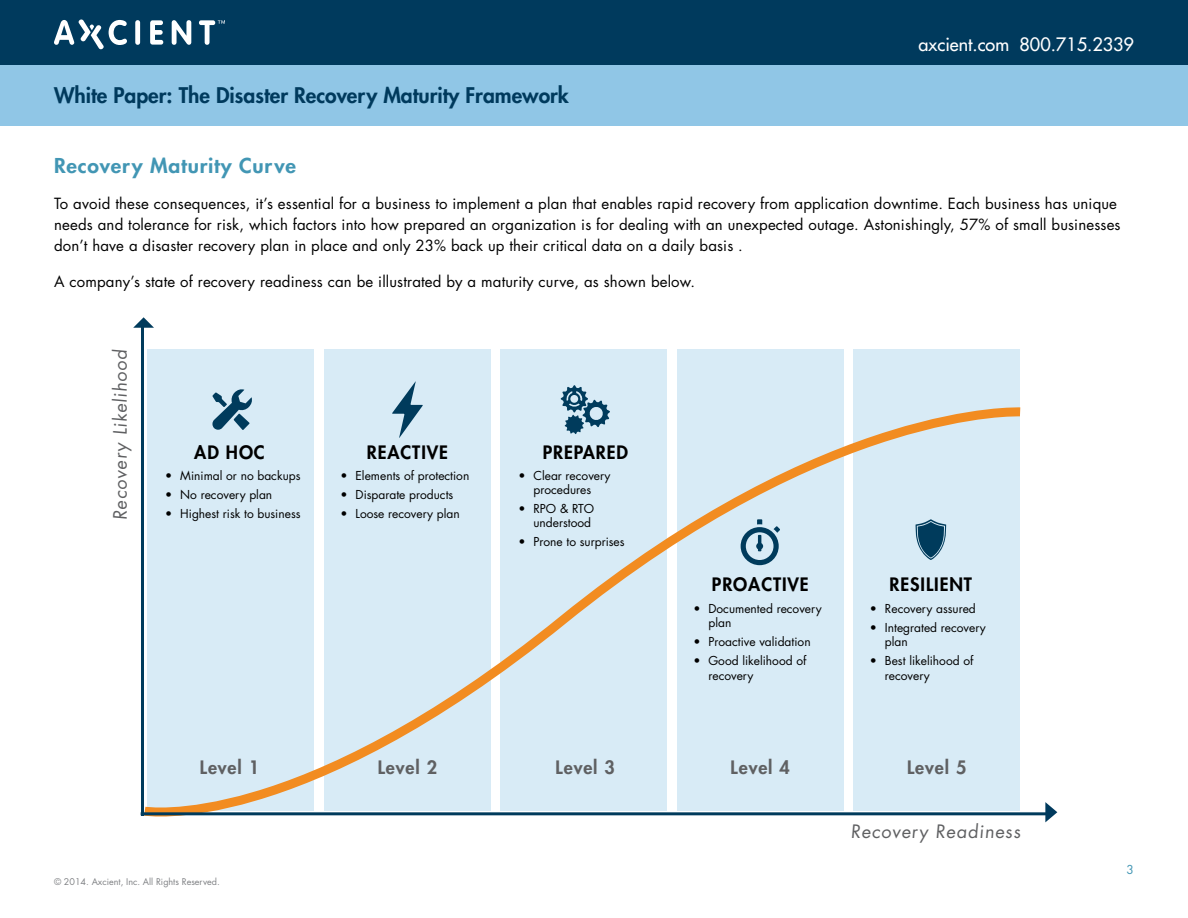
<style>
.page{position:relative;width:1188px;height:918px;background:#fff}
.page>*{position:absolute;margin:0;border:0;box-sizing:border-box;transform-origin:0 0}
.t1{font:800 21px "Futura Std";color:#003a5d}
.t2{font:800 19.95px "Futura Std";letter-spacing:.035em;color:#4296b4;scale:1.05 1}
.t3{font:800 18px "Futura Std";letter-spacing:.05em;color:#000}
.t4{font:18px "Futura Std";color:#5f6062}
.t5{font:800 18px "Futura Std";letter-spacing:.05em;color:#5f6062}
.t6{font:500 18px "Futura Std";color:#fff}
.t7{font:15px/21px "Futura Std";letter-spacing:.01em;color:#000}
.t8{font:12px/14.4px "Futura Std";color:#000}
.t9{font:12px "Futura Std";color:#4296b4}
.t10{font:9px "Futura Std";color:#808285}
</style>
<div class="page">
<div style="left:0;top:0;width:1188px;height:65px;background:#003a5d"></div>
<div style="left:0;top:65px;width:1188px;height:61px;background:#90c6e6"></div>
<svg style="left:54px;top:19px;width:73px;height:30px"></svg>
<div style="left:135px;top:20px;width:5px;height:25px;background:#fff;border-radius:3px"></div>
<svg style="left:150px;top:20px;width:13px;height:25px"></svg>
<svg style="left:172px;top:20px;width:19px;height:25px"></svg>
<svg style="left:199px;top:20px;width:26px;height:25px"></svg>
<svg style="left:133px;top:317px;width:21px;height:11px"></svg>
<div style="left:148px;top:350px;width:166px;height:461px;background:#d8ebf6"></div>
<div style="left:324px;top:350px;width:167px;height:461px;background:#d8ebf6"></div>
<div style="left:501px;top:350px;width:166px;height:461px;background:#d8ebf6"></div>
<div style="left:677px;top:350px;width:167px;height:461px;background:#d8ebf6"></div>
<div style="left:854px;top:350px;width:166px;height:461px;background:#d8ebf6"></div>
<svg style="left:140px;top:391px;width:889px;height:426px"></svg>
<hr style="left:141px;top:320px;width:3px;height:496px;background:#003b5c">
<hr style="left:141px;top:812px;width:910px;height:3px;background:#003b5c">
<svg style="left:1045px;top:802px;width:12px;height:20px"></svg>
<svg style="left:916px;top:519px;width:30px;height:41px"></svg>
<svg style="left:212px;top:389px;width:41px;height:41px"></svg>
<svg style="left:392px;top:381px;width:31px;height:57px"></svg>
<svg style="left:561px;top:385px;width:49px;height:49px"></svg>
<svg style="left:741px;top:519px;width:39px;height:46px"></svg>
<h1 class="t1" style="left:54px;top:81px;width:516px">White Paper: The Disaster Recovery Maturity Framework</h1>
<p class="t6" style="left:919px;top:33px;width:217px">axcient.com 800.715.2339</p>
<h2 class="t2" style="left:54px;top:153px;width:232px">Recovery Maturity Curve</h2>
<p class="t7" style="left:54px;top:193px;width:1068px">To avoid these consequences, it’s essential for a business to implement a plan that enables rapid recovery from application downtime. Each business has unique needs and tolerance for risk, which factors into how prepared an organization is for dealing with an unexpected outage. Astonishingly, 57% of small businesses don’t have a disaster recovery plan in place and only 23% back up their critical data on a daily basis .</p>
<p class="t7" style="left:54px;top:271px;width:642px">A company’s state of recovery readiness can be illustrated by a maturity curve, as shown below.</p>
<p class="t4" style="left:109px;top:520px;width:175px;rotate:-90deg">Recovery Likelihood</p>
<p class="t3" style="left:194px;top:441px;width:72px">AD HOC</p>
<p class="t8" style="left:165px;top:468px;width:137px">• Minimal or no backups</p>
<p class="t8" style="left:165px;top:487px;width:109px">• No recovery plan</p>
<p class="t8" style="left:165px;top:506px;width:137px">• Highest risk to business</p>
<p class="t3" style="left:367px;top:441px;width:83px">REACTIVE</p>
<p class="t3" style="left:543px;top:441px;width:87px">PREPARED</p>
<p class="t8" style="left:341px;top:468px;width:130px">• Elements of protection</p>
<p class="t8" style="left:341px;top:487px;width:114px">• Disparate products</p>
<p class="t8" style="left:341px;top:506px;width:121px">• Loose recovery plan</p>
<p class="t8" style="left:518px;top:468px;width:94px;text-align:center">• Clear recovery procedures</p>
<p class="t8" style="left:518px;top:502px;width:77px;text-align:right">• RPO &amp; RTO understood</p>
<p class="t8" style="left:518px;top:535px;width:108px">• Prone to surprises</p>
<p class="t3" style="left:712px;top:573px;width:98px">PROACTIVE</p>
<p class="t3" style="left:890px;top:573px;width:84px">RESILIENT</p>
<p class="t8" style="left:708px;top:601px;width:115px;text-indent:-15px">• Documented recovery plan</p>
<p class="t8" style="left:693px;top:635px;width:119px">• Proactive validation</p>
<p class="t8" style="left:708px;top:654px;width:100px;text-indent:-15px">• Good likelihood of recovery</p>
<p class="t8" style="left:870px;top:601px;width:107px">• Recovery assured</p>
<p class="t8" style="left:885px;top:620px;width:102px;text-indent:-15px">• Integrated recovery plan</p>
<p class="t8" style="left:885px;top:654px;width:90px;text-indent:-15px">• Best likelihood of recovery</p>
<p class="t5" style="left:200px;top:756px;width:61px">Level 1</p>
<p class="t5" style="left:378px;top:756px;width:61px">Level 2</p>
<p class="t5" style="left:556px;top:756px;width:61px">Level 3</p>
<p class="t5" style="left:731px;top:756px;width:61px">Level 4</p>
<p class="t5" style="left:907px;top:756px;width:61px">Level 5</p>
<p class="t4" style="left:851px;top:820px;width:173px">Recovery Readiness</p>
<p class="t10" style="left:54px;top:876px;width:167px">© 2014. Axcient, Inc. All Rights Reserved.</p>
<p class="t9" style="left:1127px;top:862px;width:9px">3</p>
</div>
